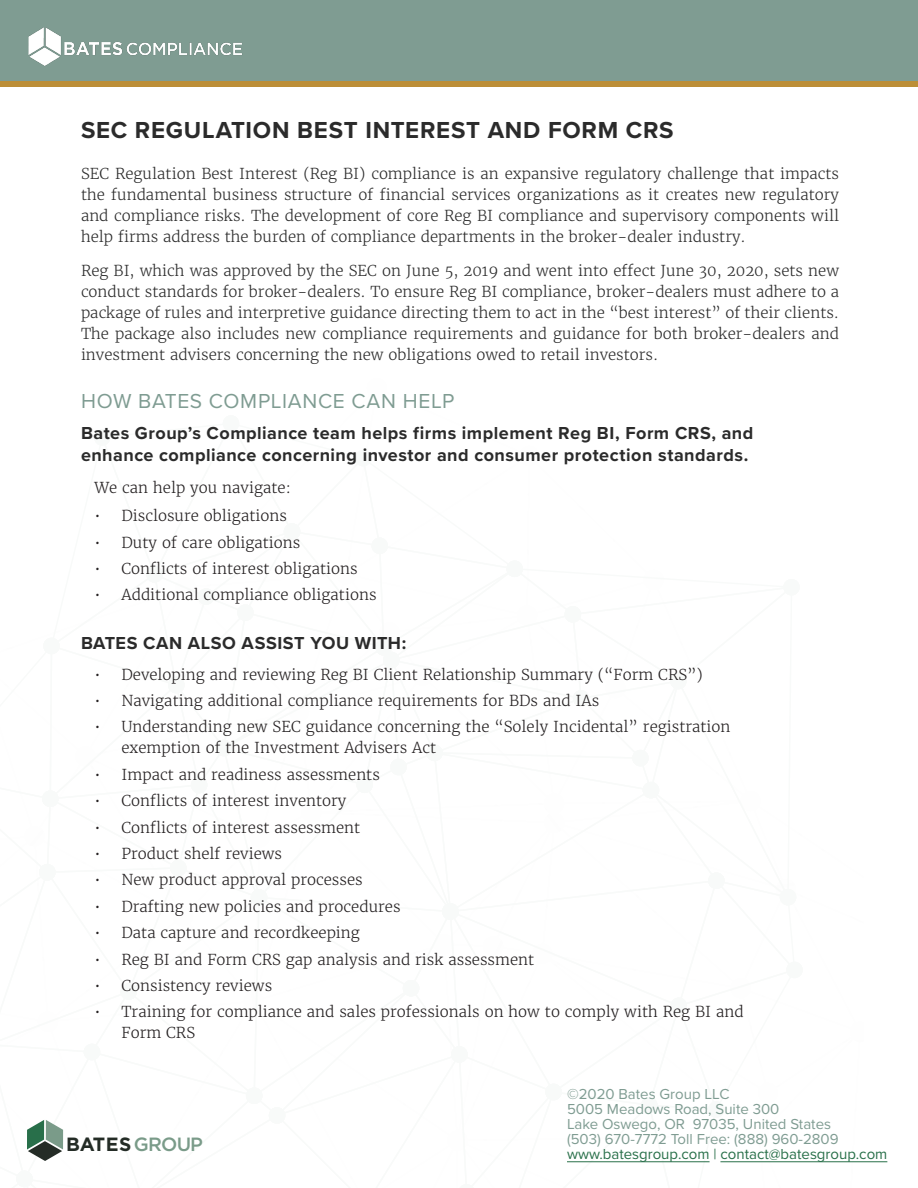
<style>
.page{position:relative;width:918px;height:1188px;background:#fff}
.page>*{position:absolute;margin:0;border:0;box-sizing:border-box;transform-origin:0 0}
.t1{font:700 24px "Proxima Nova";letter-spacing:.03em;color:#2b2b2b}
.t2{font:21px "Proxima Nova";letter-spacing:.03em;color:#7f9c92}
.t3{font:700 19.2px "Gotham";color:#242c26}
.t4{font:700 18px/21.6px "Proxima Nova";letter-spacing:.025em;color:#2b2b2b}
.t5{font:300 15px/21px "Merriweather";color:#2b2b2b;text-align:justify}
.t6{font:300 15px/21px "Merriweather";color:#231f20}
.t7{font:15px/15px "Proxima Nova";color:#29704a}
.t8{font:15px "Proxima Nova";color:#7f9c92}
.s1{font-weight:500;color:#7a9b89}
.s2{color:#7f9c92}
</style>
<div class="page">
<div style="left:783px;top:579px;width:17px;height:16px;background:#f8faf9;border-radius:50%"></div>
<div style="left:223px;top:415px;width:16px;height:17px;background:#f8faf9;border-radius:50%"></div>
<div style="left:786px;top:962px;width:17px;height:16px;background:#f8faf9;border-radius:50%"></div>
<div style="left:0;top:0;width:918px;height:81px;background:#7f9c92"></div>
<div style="left:0;top:81px;width:918px;height:5px;background:#bc8e37"></div>
<hr style="left:720px;top:1161px;width:167px;height:1px;background:#29704a">
<img style="left:28px;top:27px;width:214px;height:39px">
<p class="t1" style="left:81px;top:112px;width:594px">SEC REGULATION BEST INTEREST AND FORM CRS</p>
<p class="t5" style="left:81px;top:163px;width:760px">SEC Regulation Best Interest (Reg BI) compliance is an expansive regulatory challenge that impacts the fundamental business structure of financial services organizations as it creates new regulatory and compliance risks. The development of core Reg BI compliance and supervisory components will help firms address the burden of compliance departments in the broker-dealer industry.</p>
<p class="t5" style="left:81px;top:261px;width:760px">Reg BI, which was approved by the SEC on June 5, 2019 and went into effect June 30, 2020, sets new conduct standards for broker-dealers. To ensure Reg BI compliance, broker-dealers must adhere to a package of rules and interpretive guidance directing them to act in the “best interest” of their clients.<br>The package also includes new compliance requirements and guidance for both broker-dealers and investment advisers concerning the new obligations owed to retail investors.</p>
<p class="t2" style="left:81px;top:385px;width:375px">HOW BATES COMPLIANCE CAN HELP</p>
<p class="t4" style="left:81px;top:422px;width:674px">Bates Group’s Compliance team helps firms implement Reg BI, Form CRS, and enhance compliance concerning investor and consumer protection standards.</p>
<p class="t6" style="left:94px;top:478px;width:198px">We can help you navigate:</p>
<p class="t6" style="left:94px;top:505px;width:194px">• Disclosure obligations</p>
<p class="t6" style="left:94px;top:532px;width:207px">• Duty of care obligations</p>
<p class="t6" style="left:94px;top:558px;width:265px">• Conflicts of interest obligations</p>
<p class="t6" style="left:94px;top:584px;width:284px">• Additional compliance obligations</p>
<p class="t4" style="left:81px;top:632px;width:327px">BATES CAN ALSO ASSIST YOU WITH:</p>
<p class="t6" style="left:94px;top:664px;width:610px">• Developing and reviewing Reg BI Client Relationship Summary (“Form CRS”)</p>
<p class="t6" style="left:94px;top:690px;width:506px">• Navigating additional compliance requirements for BDs and IAs</p>
<p class="t6" style="left:122px;top:717px;width:611px;text-indent:-27px">• Understanding new SEC guidance concerning the “Solely Incidental” registration exemption of the Investment Advisers Act</p>
<p class="t6" style="left:94px;top:764px;width:287px">• Impact and readiness assessments</p>
<p class="t6" style="left:94px;top:790px;width:253px">• Conflicts of interest inventory</p>
<p class="t6" style="left:94px;top:817px;width:267px">• Conflicts of interest assessment</p>
<p class="t6" style="left:94px;top:843px;width:189px">• Product shelf reviews</p>
<p class="t6" style="left:94px;top:870px;width:270px">• New product approval processes</p>
<p class="t6" style="left:94px;top:896px;width:308px">• Drafting new policies and procedures</p>
<p class="t6" style="left:94px;top:922px;width:267px">• Data capture and recordkeeping</p>
<p class="t6" style="left:94px;top:949px;width:441px">• Reg BI and Form CRS gap analysis and risk assessment</p>
<p class="t6" style="left:94px;top:975px;width:179px">• Consistency reviews</p>
<p class="t6" style="left:122px;top:1002px;width:624px;text-indent:-27px">• Training for compliance and sales professionals on how to comply with Reg BI and<br>Form CRS</p>
<p class="t3" style="left:66px;top:1132px;width:138px">BATES <span class="s1">GROUP</span></p>
<p class="t8" style="left:567px;top:1083px;width:164px">©2020 Bates Group LLC</p>
<p class="t8" style="left:567px;top:1098px;width:214px">5005 Meadows Road, Suite 300</p>
<p class="t8" style="left:567px;top:1113px;width:266px">Lake Oswego, OR 97035, United States</p>
<p class="t7" style="left:567px;top:1131px;width:322px"><span class="s2">(503) 670-7772 Toll Free: (888) 960-2809 </span>www.batesgroup.com | contact@batesgroup.com</p>
</div>
